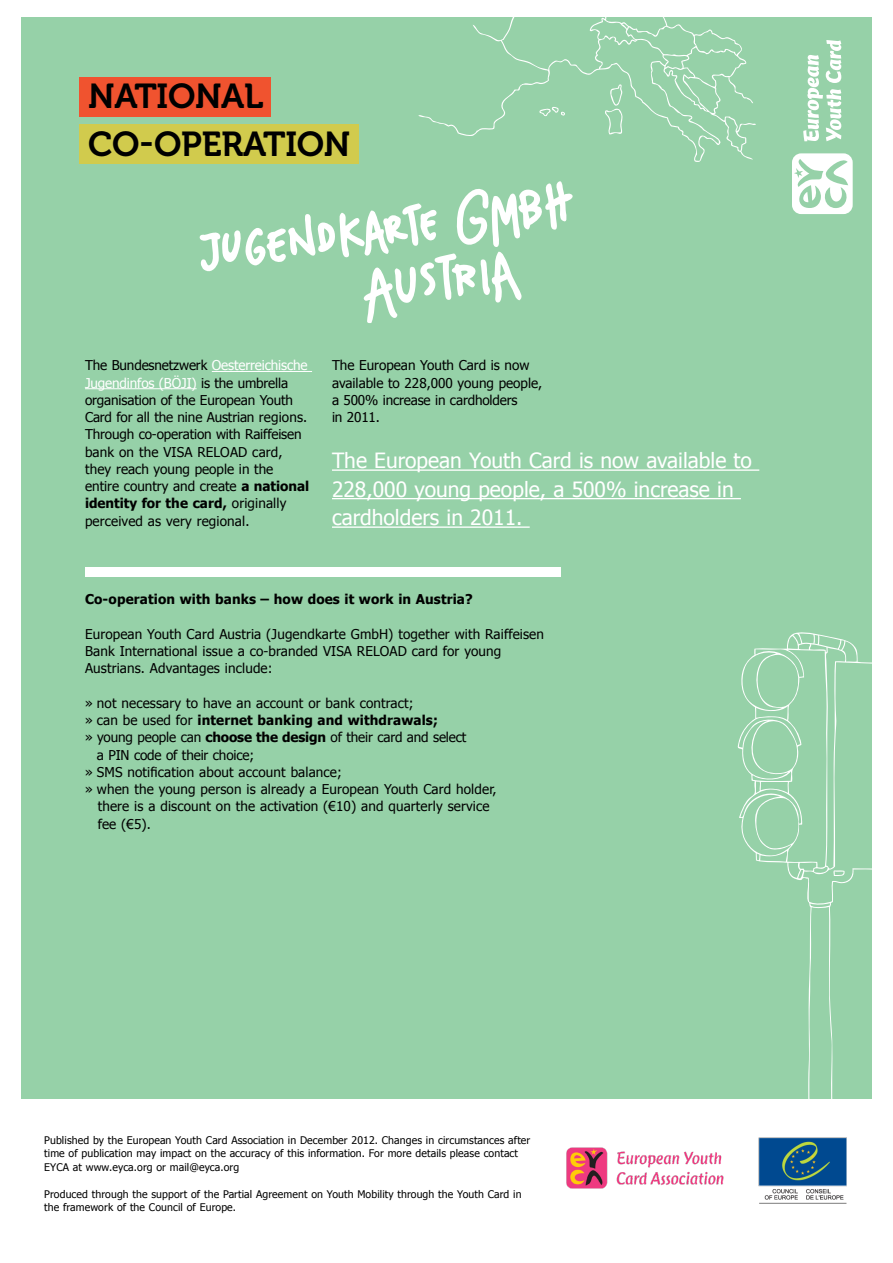
<style>
.page{position:relative;width:893px;height:1263px;background:#fff}
.page>*{position:absolute;margin:0;border:0;box-sizing:border-box;transform-origin:0 0}
.t1{font:34.5px/48px "Museo 700";letter-spacing:-.01em;color:#000}
.t2{font:21px/28.5px "Tahoma";color:#fff}
.t3{font:13.5px/17.2px "Tahoma";letter-spacing:.005em;color:#000}
.t4{font:700 13.5px "Tahoma";letter-spacing:.01em;color:#000}
.t5{font:10.5px/13.5px "Tahoma";letter-spacing:.01em;color:#000}
.s1{color:#fff}
.s2{font-weight:700}
.s3{font-weight:400}
</style>
<div class="page">
<div style="left:21px;top:17px;width:851px;height:1220px;background:#96d1a8"></div>
<svg style="left:792px;top:40px;width:61px;height:174px"></svg>
<div style="left:80px;top:77px;width:191px;height:39px;background:#f0532f"></div>
<div style="left:80px;top:124px;width:279px;height:39px;background:#d1cb4d"></div>
<div style="left:0;top:1099px;width:893px;height:164px;background:#fff"></div>
<hr style="left:212px;top:371px;width:100px;height:1px;background:#fff">
<hr style="left:85px;top:388px;width:112px;height:1px;background:#fff">
<svg style="left:199px;top:181px;width:374px;height:142px"></svg>
<img style="left:566px;top:1147px;width:158px;height:42px">
<hr style="left:332px;top:469px;width:427px;height:2px;background:#fff">
<hr style="left:332px;top:498px;width:409px;height:1px;background:#fff">
<hr style="left:332px;top:526px;width:198px;height:2px;background:#fff">
<svg style="left:418px;top:17px;width:338px;height:145px"></svg>
<svg style="left:603px;top:83px;width:20px;height:52px"></svg>
<svg style="left:539px;top:105px;width:29px;height:11px"></svg>
<svg style="left:737px;top:632px;width:135px;height:467px"></svg>
<svg style="left:833px;top:870px;width:13px;height:7px"></svg>
<img style="left:758px;top:1137px;width:89px;height:67px">
<div style="left:85px;top:568px;width:476px;height:9px;background:#fff"></div>
<h1 class="t1" style="left:88px;top:73px;width:264px">NATIONAL<br>CO-OPERATION</h1>
<p class="t3" style="left:85px;top:356px;width:226px">The Bundesnetzwerk <span class="s1">Oesterreichische Jugendinfos (BÖJI)</span> is the umbrella organisation of the European Youth Card for all the nine Austrian regions.<br>Through co-operation with Raiffeisen bank on the VISA RELOAD card, they reach young people in the entire country and create <span class="s2">a national identity for the card,</span> originally perceived as very regional.</p>
<p class="t3" style="left:332px;top:356px;width:212px">The European Youth Card is now available to 228,000 young people, a 500% increase in cardholders<br>in 2011.</p>
<h2 class="t2" style="left:332px;top:445px;width:421px">The European Youth Card is now available to<br>228,000 young people, a 500% increase in cardholders in 2011.</h2>
<p class="t4" style="left:85px;top:590px;width:389px">Co-operation with banks – how does it work in Austria?</p>
<p class="t3" style="left:85px;top:625px;width:460px">European Youth Card Austria (Jugendkarte GmbH) together with Raiffeisen<br>Bank International issue a co-branded VISA RELOAD card for young<br>Austrians. Advantages include:</p>
<p class="t3" style="left:85px;top:694px;width:330px">» not necessary to have an account or bank contract;</p>
<p class="t4" style="left:85px;top:711px;width:354px"><span class="s3">» can be used for</span> internet banking and withdrawals;</p>
<p class="t3" style="left:85px;top:728px;width:383px">» young people can <span class="s2">choose the design</span> of their card and select</p>
<p class="t3" style="left:97px;top:745px;width:159px">a PIN code of their choice;</p>
<p class="t3" style="left:85px;top:763px;width:258px">» SMS notification about account balance;</p>
<p class="t3" style="left:85px;top:780px;width:413px">» when the young person is already a European Youth Card holder,</p>
<p class="t3" style="left:98px;top:797px;width:393px">there is a discount on the activation (€10) and quarterly service</p>
<p class="t3" style="left:98px;top:814px;width:55px">fee (€5).</p>
<p class="t5" style="left:44px;top:1132px;width:488px">Published by the European Youth Card Association in December 2012. Changes in circumstances after time of publication may impact on the accuracy of this information. For more details please contact<br>EYCA at www.eyca.org or mail@eyca.org</p>
<p class="t5" style="left:44px;top:1186px;width:479px">Produced through the support of the Partial Agreement on Youth Mobility through the Youth Card in the framework of the Council of Europe.</p>
</div>
